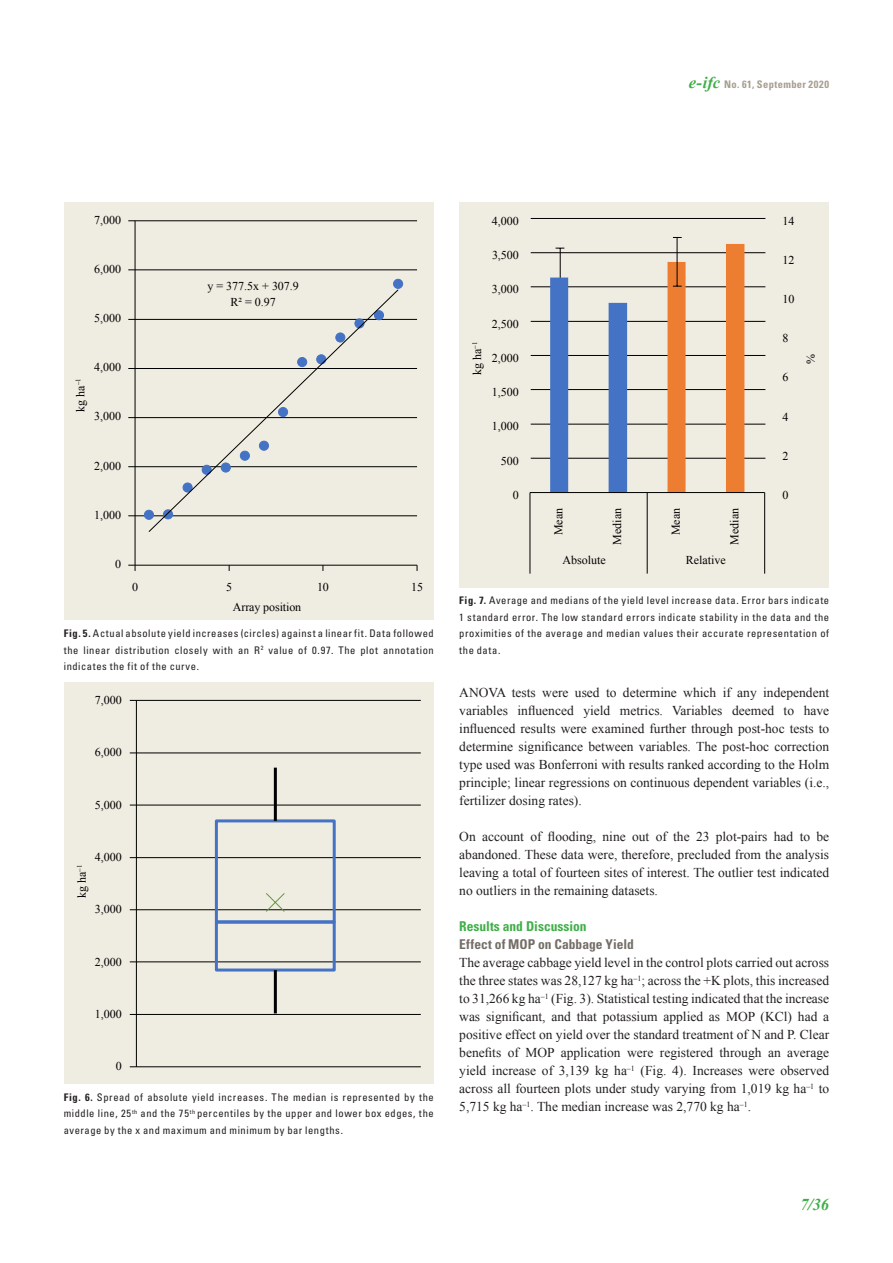
<style>
.page{position:relative;width:893px;height:1263px;background:#fff}
.page>*{position:absolute;margin:0;border:0;box-sizing:border-box;transform-origin:0 0}
.t1{font:italic 700 16.5px "Times New Roman";color:#40ae49}
.IPI_Standard{font:13.5px/18px "Times New Roman";color:#231f20;text-align:justify}
.IPI_header_grey{font:700 condensed 13.5px "Univers LT Std";letter-spacing:.005em;color:#746e67}
.IPI_header_green{font:700 condensed 13.5px "Univers LT Std";color:#40ae49}
.t2{font:12px/15.9px "Times New Roman";color:#000;text-align:center}
.IPI_Figure_caption{font:condensed 10.5px/16.5px "Univers LT Pro";letter-spacing:.055em;color:#231f20;text-align:justify}
.t3{font:700 condensed 10.5px "Univers LT Std";letter-spacing:.04em;color:#a69e8f}
.s1{font-family:"Times New Roman";font-style:italic;font-stretch:normal;font-size:16.5px;color:#40ae49}
.s2{font-family:"Univers LT Std";font-weight:700}
</style>
<div class="page">
<div style="left:64px;top:202px;width:370px;height:418px;background:#efece1"></div>
<hr style="left:128px;top:515px;width:289px;height:1px;background:#000">
<hr style="left:128px;top:466px;width:289px;height:1px;background:#000">
<hr style="left:128px;top:417px;width:289px;height:1px;background:#000">
<hr style="left:128px;top:368px;width:289px;height:1px;background:#000">
<hr style="left:128px;top:319px;width:289px;height:1px;background:#000">
<hr style="left:128px;top:270px;width:289px;height:1px;background:#000">
<hr style="left:128px;top:221px;width:289px;height:1px;background:#000">
<hr style="left:135px;top:221px;width:1px;height:344px;background:#000">
<hr style="left:128px;top:565px;width:289px;height:1px;background:#000">
<div style="left:144px;top:510px;width:9px;height:9px;background:#4472c4;border-radius:50%"></div>
<div style="left:144px;top:510px;width:10px;height:10px;border:1px solid #4472c4;border-radius:50%"></div>
<div style="left:394px;top:279px;width:9px;height:9px;background:#4472c4;border-radius:50%"></div>
<div style="left:393px;top:279px;width:10px;height:10px;border:1px solid #4472c4;border-radius:50%"></div>
<svg style="left:148px;top:289px;width:251px;height:243px"></svg>
<div style="left:64px;top:682px;width:370px;height:401px;background:#efece1"></div>
<hr style="left:130px;top:1066px;width:291px;height:1px;background:#000">
<hr style="left:130px;top:1014px;width:291px;height:1px;background:#000">
<hr style="left:130px;top:962px;width:291px;height:1px;background:#000">
<hr style="left:130px;top:909px;width:291px;height:1px;background:#000">
<hr style="left:130px;top:857px;width:291px;height:1px;background:#000">
<hr style="left:130px;top:805px;width:291px;height:1px;background:#000">
<hr style="left:130px;top:753px;width:291px;height:1px;background:#000">
<hr style="left:130px;top:700px;width:291px;height:1px;background:#000">
<hr style="left:136px;top:700px;width:1px;height:367px;background:#000">
<div style="left:215px;top:920px;width:121px;height:51px;border:3px solid #4472c4"></div>
<div style="left:215px;top:819px;width:121px;height:104px;border:3px solid #4472c4"></div>
<hr style="left:274px;top:970px;width:3px;height:43px;background:#000">
<hr style="left:274px;top:768px;width:3px;height:53px;background:#000">
<svg style="left:265px;top:893px;width:20px;height:19px"></svg>
<div style="left:459px;top:202px;width:370px;height:386px;background:#efece1"></div>
<hr style="left:531px;top:458px;width:234px;height:1px;background:#000">
<hr style="left:531px;top:424px;width:234px;height:1px;background:#000">
<hr style="left:531px;top:389px;width:234px;height:1px;background:#000">
<hr style="left:531px;top:355px;width:234px;height:1px;background:#000">
<hr style="left:531px;top:321px;width:234px;height:1px;background:#000">
<hr style="left:531px;top:287px;width:234px;height:1px;background:#000">
<hr style="left:531px;top:252px;width:234px;height:1px;background:#000">
<hr style="left:531px;top:218px;width:234px;height:1px;background:#000">
<hr style="left:560px;top:248px;width:1px;height:30px;background:#000">
<svg style="left:550px;top:278px;width:77px;height:214px"></svg>
<svg style="left:667px;top:237px;width:77px;height:255px"></svg>
<hr style="left:530px;top:492px;width:235px;height:1px;background:#000">
<hr style="left:530px;top:492px;width:1px;height:82px;background:#000">
<hr style="left:647px;top:492px;width:1px;height:82px;background:#000">
<hr style="left:764px;top:492px;width:1px;height:82px;background:#000">
<p class="t3" style="left:689px;top:78px;width:142px"><span class="s1">e-ifc</span> No. 61, September 2020</p>
<p class="t2" style="left:94px;top:211px;width:28px">7,000</p>
<p class="t2" style="left:94px;top:261px;width:28px">6,000</p>
<p class="t2" style="left:94px;top:310px;width:28px">5,000</p>
<p class="t2" style="left:94px;top:359px;width:28px">4,000</p>
<p class="t2" style="left:72px;top:412px;width:35px;rotate:-90deg">kg ha<sup>–1</sup></p>
<p class="t2" style="left:94px;top:408px;width:28px">3,000</p>
<p class="t2" style="left:94px;top:457px;width:28px">2,000</p>
<p class="t2" style="left:94px;top:507px;width:28px">1,000</p>
<p class="t2" style="left:207px;top:278px;width:93px">y = 377.5x + 307.9<br>R² = 0.97</p>
<p class="t2" style="left:115px;top:556px;width:7px">0</p>
<p class="t2" style="left:132px;top:579px;width:7px">0</p>
<p class="t2" style="left:226px;top:579px;width:7px">5</p>
<p class="t2" style="left:317px;top:579px;width:13px">10</p>
<p class="t2" style="left:411px;top:579px;width:13px">15</p>
<p class="t2" style="left:233px;top:599px;width:70px">Array position</p>
<p class="IPI_Figure_caption" style="left:64px;top:625px;width:371px"><span class="s2">Fig. 5.</span> Actual absolute yield increases (circles) against a linear fit. Data followed the linear distribution closely with an R<sup>2</sup> value of 0.97. The plot annotation indicates the fit of the curve.</p>
<p class="t2" style="left:95px;top:692px;width:28px">7,000</p>
<p class="t2" style="left:95px;top:744px;width:28px">6,000</p>
<p class="t2" style="left:95px;top:796px;width:28px">5,000</p>
<p class="t2" style="left:95px;top:849px;width:28px">4,000</p>
<p class="t2" style="left:74px;top:898px;width:35px;rotate:-90deg">kg ha<sup>–1</sup></p>
<p class="t2" style="left:95px;top:901px;width:28px">3,000</p>
<p class="t2" style="left:95px;top:953px;width:28px">2,000</p>
<p class="t2" style="left:95px;top:1006px;width:28px">1,000</p>
<p class="t2" style="left:116px;top:1058px;width:7px">0</p>
<p class="IPI_Figure_caption" style="left:64px;top:1088px;width:371px"><span class="s2">Fig. 6.</span> Spread of absolute yield increases. The median is represented by the middle line, 25<sup>th</sup> and the 75<sup>th</sup> percentiles by the upper and lower box edges, the average by the x and maximum and minimum by bar lengths.</p>
<p class="t2" style="left:492px;top:213px;width:28px">4,000</p>
<p class="t2" style="left:492px;top:247px;width:28px">3,500</p>
<p class="t2" style="left:492px;top:281px;width:28px">3,000</p>
<p class="t2" style="left:469px;top:375px;width:35px;rotate:-90deg">kg ha<sup>–1</sup></p>
<p class="t2" style="left:492px;top:315px;width:28px">2,500</p>
<p class="t2" style="left:492px;top:350px;width:28px">2,000</p>
<p class="t2" style="left:492px;top:384px;width:28px">1,500</p>
<p class="t2" style="left:492px;top:418px;width:28px">1,000</p>
<p class="t2" style="left:501px;top:452px;width:19px">500</p>
<p class="t2" style="left:513px;top:487px;width:7px">0</p>
<p class="t2" style="left:550px;top:535px;width:29px;rotate:-90deg">Mean</p>
<p class="t2" style="left:609px;top:545px;width:38px;rotate:-90deg">Median</p>
<p class="t2" style="left:668px;top:535px;width:29px;rotate:-90deg">Mean</p>
<p class="t2" style="left:726px;top:545px;width:38px;rotate:-90deg">Median</p>
<p class="t2" style="left:563px;top:551px;width:45px">Absolute</p>
<p class="t2" style="left:686px;top:551px;width:42px">Relative</p>
<p class="t2" style="left:782px;top:213px;width:13px">14</p>
<p class="t2" style="left:782px;top:252px;width:13px">12</p>
<p class="t2" style="left:782px;top:291px;width:13px">10</p>
<p class="t2" style="left:782px;top:330px;width:7px">8</p>
<p class="t2" style="left:782px;top:369px;width:7px">6</p>
<p class="t2" style="left:782px;top:408px;width:7px">4</p>
<p class="t2" style="left:782px;top:448px;width:7px">2</p>
<p class="t2" style="left:782px;top:487px;width:7px">0</p>
<p class="t2" style="left:802px;top:364px;width:11px;rotate:-90deg">%</p>
<p class="IPI_Figure_caption" style="left:459px;top:592px;width:371px"><span class="s2">Fig. 7.</span> Average and medians of the yield level increase data. Error bars indicate 1 standard error. The low standard errors indicate stability in the data and the proximities of the average and median values their accurate representation of the data.</p>
<p class="IPI_Standard" style="left:459px;top:684px;width:371px">ANOVA tests were used to determine which if any independent variables influenced yield metrics. Variables deemed to have influenced results were examined further through post-hoc tests to determine significance between variables. The post-hoc correction type used was Bonferroni with results ranked according to the Holm principle; linear regressions on continuous dependent variables (i.e., fertilizer dosing rates).</p>
<p class="IPI_Standard" style="left:459px;top:828px;width:371px">On account of flooding, nine out of the 23 plot-pairs had to be abandoned. These data were, therefore, precluded from the analysis leaving a total of fourteen sites of interest. The outlier test indicated no outliers in the remaining datasets.</p>
<p class="IPI_header_green" style="left:459px;top:918px;width:129px">Results and Discussion</p>
<p class="IPI_header_grey" style="left:459px;top:936px;width:176px">Effect of MOP on Cabbage Yield</p>
<p class="IPI_Standard" style="left:459px;top:954px;width:371px">The average cabbage yield level in the control plots carried out across the three states was 28,127 kg ha<sup>–1</sup>; across the +K plots, this increased to 31,266 kg ha<sup>–1</sup> (Fig. 3). Statistical testing indicated that the increase was significant, and that potassium applied as MOP (KCl) had a positive effect on yield over the standard treatment of N and P. Clear benefits of MOP application were registered through an average yield increase of 3,139 kg ha<sup>–1</sup> (Fig. 4). Increases were observed across all fourteen plots under study varying from 1,019 kg ha<sup>–1</sup> to 5,715 kg ha<sup>–1</sup>. The median increase was 2,770 kg ha<sup>–1</sup>.</p>
<p class="t1" style="left:800px;top:1193px;width:30px">7/36</p>
</div>
